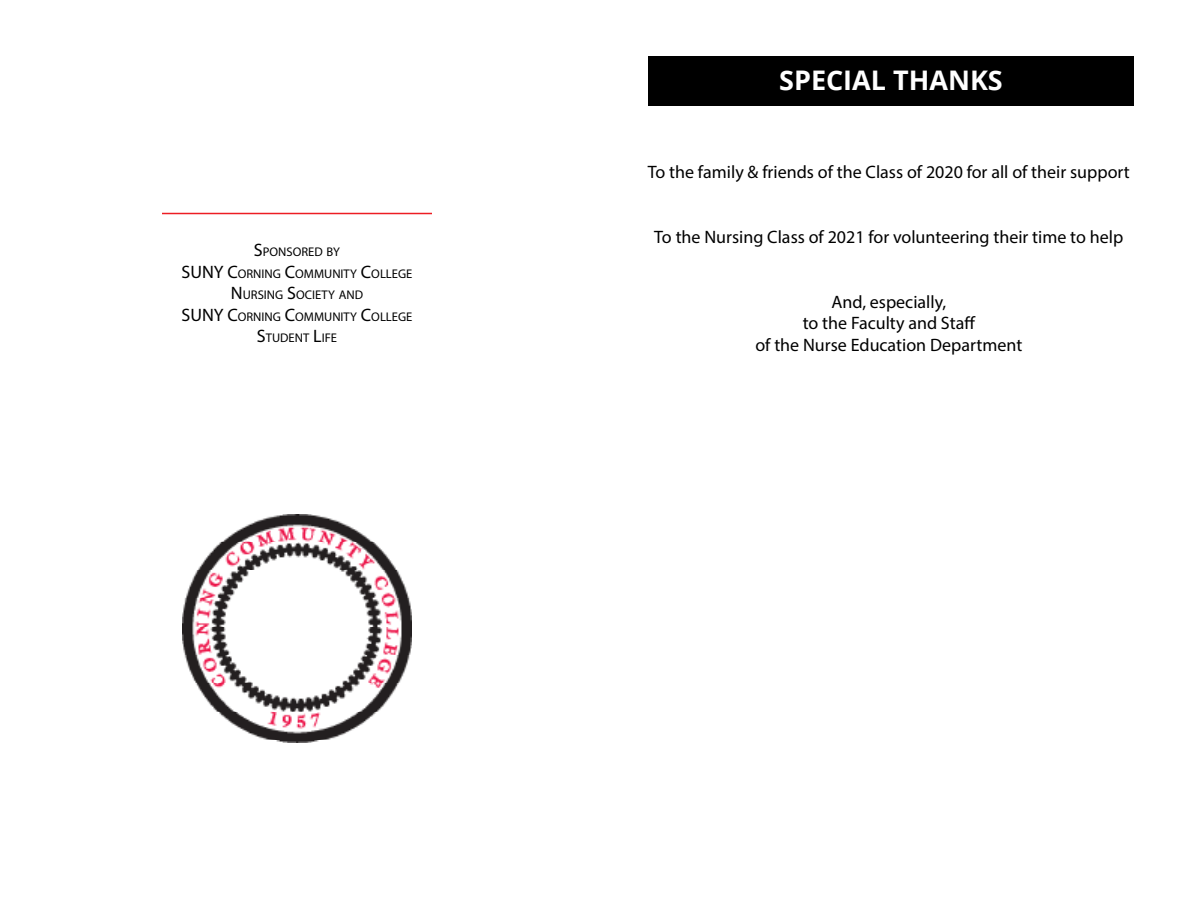
<style>
.page{position:relative;width:1188px;height:918px;background:#fff}
.page>*{position:absolute;margin:0;border:0;box-sizing:border-box;transform-origin:0 0}
.t1{font:700 27px "Open Sans";color:#fff}
.t2{font:18px/21.6px "Myriad Pro";color:#000;text-align:center}
.t3{font:12.6px/21.6px "Myriad Pro";color:#000;text-align:center}
.s1{font-size:18px}
</style>
<div class="page">
<div style="left:648px;top:56px;width:486px;height:50px;background:#000"></div>
<hr style="left:162px;top:213px;width:270px;height:1px;background:#ed1d24">
<img style="left:183px;top:514px;width:228px;height:228px">
<p class="t3" style="left:182px;top:241px;width:232px"><span class="s1">S</span>PONSORED BY<br><span class="s1">SUNY C</span>ORNING <span class="s1">C</span>OMMUNITY <span class="s1">C</span>OLLEGE<br><span class="s1">N</span> URSING <span class="s1">S</span>OCIETY AND<br><span class="s1">SUNY C</span>ORNING <span class="s1">C</span>OMMUNITY <span class="s1">C</span>OLLEGE<br><span class="s1">S</span>TUDENT <span class="s1">L</span>IFE</p>
<h1 class="t1" style="left:779px;top:61px;width:225px">SPECIAL THANKS</h1>
<p class="t2" style="left:648px;top:161px;width:484px">To the family &amp; friends of the Class of 2020 for all of their support</p>
<p class="t2" style="left:654px;top:226px;width:471px">To the Nursing Class of 2021 for volunteering their time to help</p>
<p class="t2" style="left:755px;top:291px;width:268px">And, especially,<br>to the Faculty and Staff<br>of the Nurse Education Department</p>
</div>
